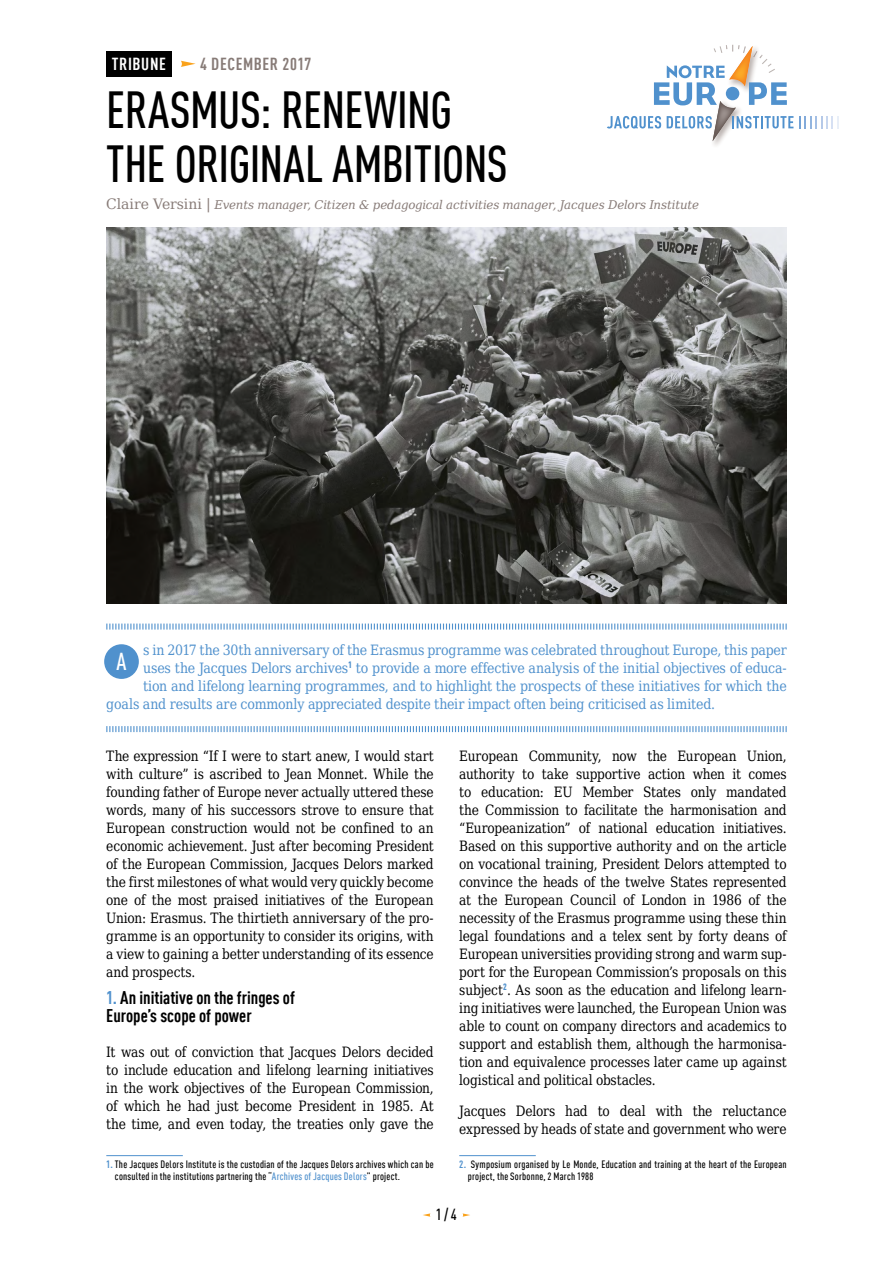
<style>
.page{position:relative;width:893px;height:1263px;background:#fff}
.page>*{position:absolute;margin:0;border:0;box-sizing:border-box;transform-origin:0 0}
.t1{font:500 condensed 51px/54px "DIN Offc Pro";letter-spacing:-.01em;color:#000}
.t2{font:500 condensed 24px "DIN Offc Pro";color:#fff}
.t3{font:700 condensed 18px/18px "DIN Offc Pro";color:#000}
.t4{font:700 condensed 17.1px "DIN Offc Pro";letter-spacing:.035em;color:#877b77}
.t5{font:700 condensed 17.1px "DIN Offc Pro";letter-spacing:.035em;color:#fff}
.t6{font:500 condensed 15.75px "DIN Offc Pro";color:#000}
.t7{font:14.25px/18px "DejaVu Serif Condensed";letter-spacing:-.01em;color:#000;text-align:justify;scale:.95 1}
.t8{font:14.25px "DejaVu Serif Condensed";letter-spacing:-.01em;color:#5091cd}
.t9{font:italic 12px "DejaVu Serif";letter-spacing:-.02em;color:#877b77}
.t10{font:500 condensed 10.5px/12px "DIN Offc Pro";letter-spacing:.02em;color:#000}
.s1{font-style:normal;font-size:14.25px}
.s2{color:#5091cd}
.s3{font-weight:700;color:#5091cd}
</style>
<div class="page">
<div style="left:106px;top:52px;width:66px;height:25px;background:#000"></div>
<svg style="left:799px;top:116px;width:40px;height:12px"></svg>
<svg style="left:607px;top:45px;width:186px;height:96px"></svg>
<svg style="left:423px;top:1213px;width:7px;height:4px"></svg>
<svg style="left:463px;top:1213px;width:7px;height:4px"></svg>
<svg style="left:181px;top:61px;width:15px;height:6px"></svg>
<svg style="left:106px;top:623px;width:681px;height:7px"></svg>
<svg style="left:106px;top:726px;width:681px;height:7px"></svg>
<hr style="left:106px;top:1155px;width:77px;height:1px;background:#5091cd">
<hr style="left:459px;top:1155px;width:77px;height:1px;background:#5091cd">
<div style="left:104px;top:644px;width:35px;height:35px;background:#5091cd;border-radius:50%"></div>
<img style="left:106px;top:228px;width:681px;height:376px">
<p class="t5" style="left:112px;top:51px;width:56px">TRIBUNE</p>
<p class="t4" style="left:200px;top:51px;width:113px">4 DECEMBER 2017</p>
<h1 class="t1" style="left:106px;top:79px;width:403px">ERASMUS: RENEWING<br>THE ORIGINAL AMBITIONS</h1>
<p class="t9" style="left:106px;top:194px;width:594px"><span class="s1">Claire Versini |</span> Events manager, Citizen &amp; pedagogical activities manager, Jacques Delors Institute</p>
<p class="t8" style="left:143px;top:637px;width:645px">s in 2017 the 30th anniversary of the Erasmus programme was celebrated throughout Europe, this paper</p>
<p class="t8" style="left:143px;top:655px;width:645px">uses the Jacques Delors archives<sup>1</sup> to provide a more effective analysis of the initial objectives of educa-</p>
<p class="t8" style="left:143px;top:673px;width:645px">tion and lifelong learning programmes, and to highlight the prospects of these initiatives for which the</p>
<p class="t8" style="left:106px;top:691px;width:610px">goals and results are commonly appreciated despite their impact often being criticised as limited.</p>
<p class="t7" style="left:106px;top:746px;width:346px">The expression “If I were to start anew, I would start with culture” is ascribed to Jean Monnet. While the founding father of Europe never actually uttered these words, many of his successors strove to ensure that European construction would not be confined to an economic achievement. Just after becoming President of the European Commission, Jacques Delors marked the first milestones of what would very quickly become one of the most praised initiatives of the European Union: Erasmus. The thirtieth anniversary of the pro&shy;gramme is an opportunity to consider its origins, with a view to gaining a better understanding of its essence and prospects.<sup>1</sup></p>
<p class="t3" style="left:106px;top:986px;width:190px"><span class="s2">1.</span> An initiative on the fringes of<br>Europe’s scope of power</p>
<p class="t7" style="left:106px;top:1041px;width:346px">It was out of conviction that Jacques Delors decided to include education and lifelong learning initiatives in the work objectives of the European Commission, of which he had just become President in 1985. At the time, and even today, the treaties only gave the</p>
<p class="t10" style="left:115px;top:1157px;width:320px;text-indent:-9px"><span class="s3">1.</span> The Jacques Delors Institute is the custodian of the Jacques Delors archives which can be consulted in the institutions partnering the “<span class="s2">Archives of Jacques Delors</span>” project.</p>
<h2 class="t2" style="left:117px;top:644px;width:11px">A</h2>
<p class="t7" style="left:459px;top:746px;width:346px">European Community, now the European Union, authority to take supportive action when it comes to education: EU Member States only mandated the Commission to facilitate the harmonisation and “Europeanization” of national education initiatives.<br>Based on this supportive authority and on the article on vocational training, President Delors attempted to convince the heads of the twelve States represented at the European Council of London in 1986 of the necessity of the Erasmus programme using these thin legal foundations and a telex sent by forty deans of European universities providing strong and warm sup&shy;port for the European Commission’s proposals on this subject<sup>2</sup>. As soon as the education and lifelong learn&shy;ing initiatives were launched, the European Union was able to count on company directors and academics to support and establish them, although the harmonisa&shy;tion and equivalence processes later came up against logistical and political obstacles.</p>
<p class="t7" style="left:459px;top:1100px;width:346px">Jacques Delors had to deal with the reluctance expressed by heads of state and government who were</p>
<p class="t10" style="left:468px;top:1157px;width:320px;text-indent:-9px"><span class="s3">2.</span> Symposium organised by Le Monde, Education and training at the heart of the European project, the Sorbonne, 2 March 1988</p>
<p class="t6" style="left:436px;top:1203px;width:22px">1 / 4</p>
</div>
